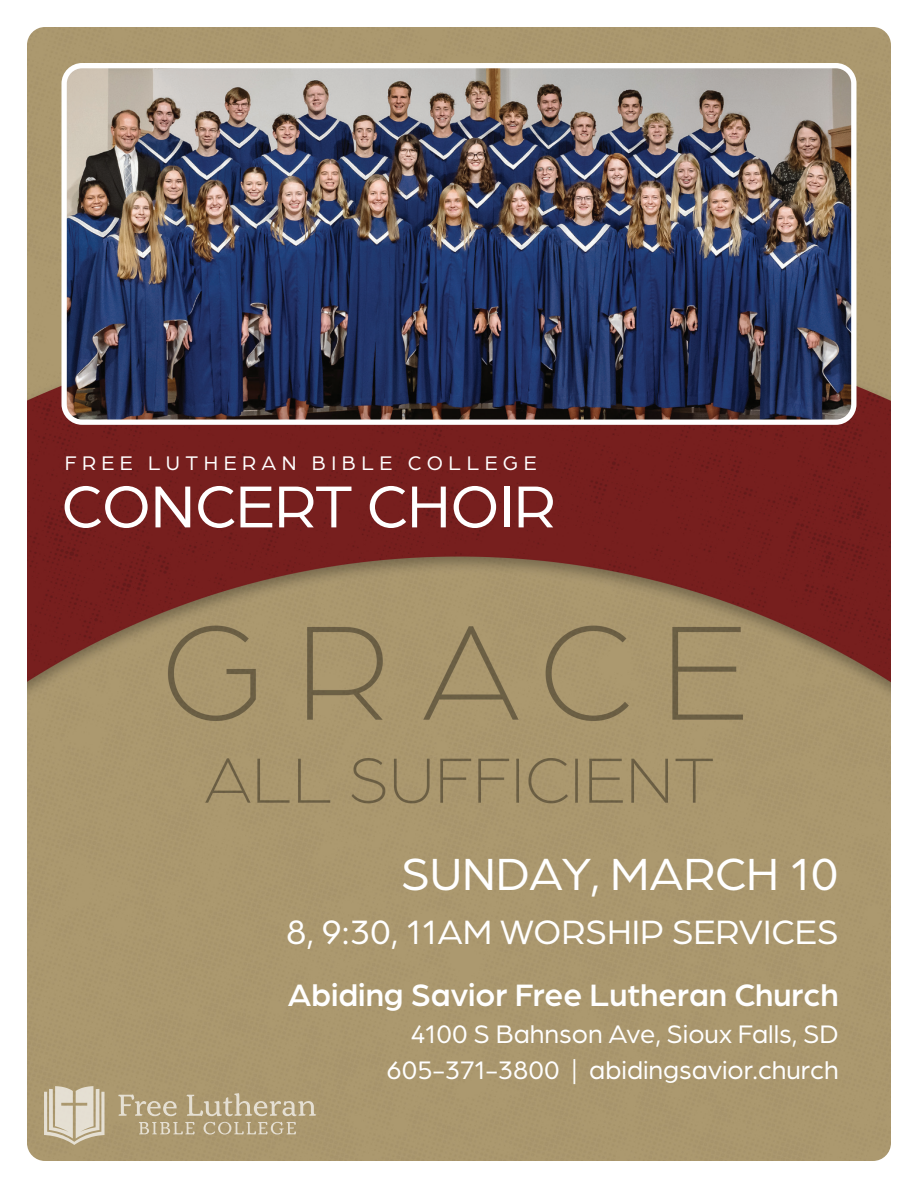
<style>
.page{position:relative;width:918px;height:1188px;background:#fff}
.page>*{position:absolute;margin:0;border:0;box-sizing:border-box;transform-origin:0 0}
.t1{font:63px "Arboria";color:#fff}
.Date_Time{font:48px "Arboria";color:#fff}
.Date_Time-2{font:36px "Arboria";color:#fff}
.Church{font:500 33px "Arboria";color:#fff}
.Address{font:27px "Arboria";color:#fff}
.t2{font:21px "Arboria";letter-spacing:.26em;color:#fff}
</style>
<div class="page">
<img style="left:27px;top:27px;width:864px;height:1134px">
<svg style="left:118px;top:1094px;width:59px;height:22px"></svg>
<svg style="left:187px;top:1093px;width:129px;height:23px;background:#b9a987"></svg>
<svg style="left:139px;top:1122px;width:56px;height:13px"></svg>
<svg style="left:204px;top:1122px;width:92px;height:13px"></svg>
<svg style="left:44px;top:1086px;width:61px;height:59px;background:#d0c6af"></svg>
<img style="left:64px;top:66px;width:790px;height:356px">
<div style="left:62px;top:63px;width:794px;height:362px;border:5px solid #fff;border-radius:18px"></div>
<p class="t2" style="left:65px;top:449px;width:473px">FREE LUTHERAN BIBLE COLLEGE</p>
<p class="t1" style="left:62px;top:465px;width:496px">CONCERT CHOIR</p>
<p class="Date_Time" style="left:401px;top:843px;width:439px">SUNDAY, MARCH 10</p>
<p class="Date_Time-2" style="left:286px;top:909px;width:554px">8, 9:30, 11AM WORSHIP SERVICES</p>
<p class="Church" style="left:288px;top:973px;width:552px">Abiding Savior Free Lutheran Church</p>
<p class="Address" style="left:410px;top:1016px;width:430px">4100 S Bahnson Ave, Sioux Falls, SD</p>
<p class="Address" style="left:387px;top:1053px;width:454px">605-371-3800 | abidingsavior.church</p>
</div>
